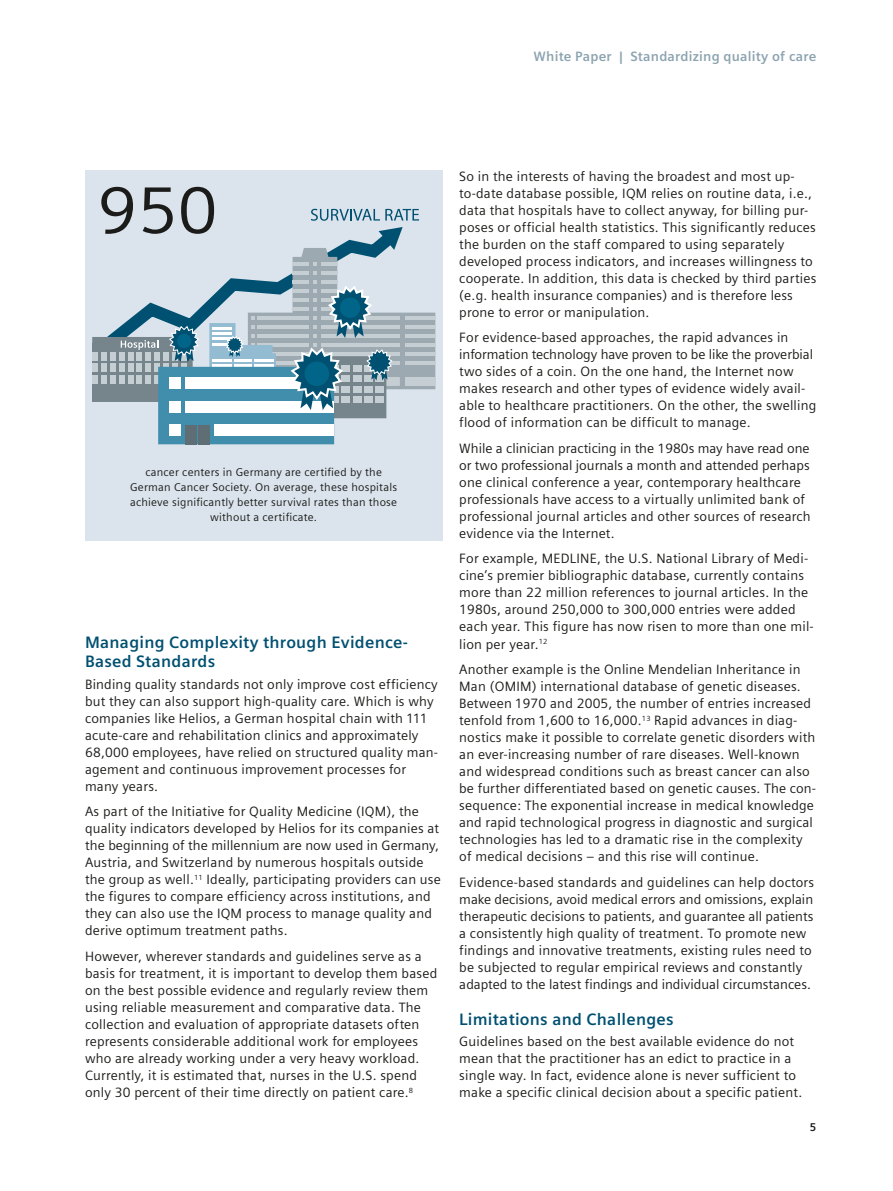
<style>
.page{position:relative;width:893px;height:1191px;background:#fff}
.page>*{position:absolute;margin:0;border:0;box-sizing:border-box;transform-origin:0 0}
.t1{font:66px "Siemens Sans";color:#1b1b19;scale:1.05 1}
.t2{font:700 16.5px/19.2px "Siemens Sans";letter-spacing:.015em;color:#005071}
.t3{font:13.5px/17px "Siemens Sans";letter-spacing:.015em;color:#1b1b19}
.t4{font:700 13.5px "Siemens Sans";letter-spacing:.015em;color:#8ca3b0}
.t5{font:11.25px/14.9px "Siemens Sans";letter-spacing:.02em;color:#1b1b19;text-align:center}
.t6{font:700 11.25px "Siemens Sans";color:#1b1b19}
</style>
<div class="page">
<div style="left:85px;top:170px;width:357px;height:370px;background:#dbe4ec"></div>
<svg style="left:122px;top:299px;width:87px;height:26px"></svg>
<div style="left:158px;top:367px;width:176px;height:77px;background:#418eac"></div>
<div style="left:186px;top:425px;width:11px;height:19px;background:#5f6d75"></div>
<div style="left:198px;top:425px;width:11px;height:19px;background:#5f6d75"></div>
<div style="left:186px;top:378px;width:148px;height:11px;background:#fff"></div>
<div style="left:186px;top:401px;width:148px;height:11px;background:#fff"></div>
<div style="left:215px;top:425px;width:119px;height:11px;background:#fff"></div>
<div style="left:169px;top:401px;width:11px;height:11px;background:#fff"></div>
<div style="left:169px;top:425px;width:11px;height:11px;background:#fff"></div>
<svg style="left:92px;top:325px;width:108px;height:77px"></svg>
<svg style="left:209px;top:227px;width:226px;height:191px"></svg>
<svg style="left:311px;top:209px;width:108px;height:12px"></svg>
<div style="left:305px;top:361px;width:24px;height:25px;background:#006588;border-radius:50%"></div>
<div style="left:340px;top:297px;width:20px;height:21px;background:#006588;border-radius:50%"></div>
<div style="left:177px;top:334px;width:14px;height:14px;background:#006588;border-radius:50%"></div>
<p class="t4" style="left:534px;top:49px;width:284px">White Paper | Standardizing quality of care</p>
<h1 class="t1" style="left:98px;top:173px;width:116px">950</h1>
<p class="t5" style="left:130px;top:465px;width:269px">cancer centers in Germany are certified by the German Cancer Society. On average, these hospitals achieve significantly better survival rates than those without a certificate.</p>
<p class="t2" style="left:85px;top:633px;width:324px">Managing Complexity through Evidence-<br>Based Standards</p>
<p class="t3" style="left:85px;top:675px;width:355px">Binding quality standards not only improve cost efficiency but they can also support high-quality care. Which is why companies like Helios, a German hospital chain with 111 acute-care and rehabilitation clinics and approximately 68,000 employees, have relied on structured quality man&shy;agement and continuous improvement processes for many years.</p>
<p class="t3" style="left:85px;top:803px;width:357px">As part of the Initiative for Quality Medicine (IQM), the quality indicators developed by Helios for its companies at the beginning of the millennium are now used in Germany, Austria, and Switzerland by numerous hospitals outside the group as well.<sup>11</sup> Ideally, participating providers can use the figures to compare efficiency across institutions, and they can also use the IQM process to manage quality and derive optimum treatment paths.</p>
<p class="t3" style="left:85px;top:948px;width:354px">However, wherever standards and guidelines serve as a basis for treatment, it is important to develop them based on the best possible evidence and regularly review them using reliable measurement and comparative data. The collection and evaluation of appropriate datasets often represents considerable additional work for employees who are already working under a very heavy workload.<br>Currently, it is estimated that, nurses in the U.S. spend only 30 percent of their time directly on patient care.<sup>8</sup></p>
<p class="t3" style="left:459px;top:167px;width:359px">So in the interests of having the broadest and most up&shy;to-date database possible, IQM relies on routine data, i.e., data that hospitals have to collect anyway, for billing pur&shy;poses or official health statistics. This significantly reduces the burden on the staff compared to using separately developed process indicators, and increases willingness to cooperate. In addition, this data is checked by third parties (e.g. health insurance companies) and is therefore less prone to error or manipulation.</p>
<p class="t3" style="left:459px;top:329px;width:359px">For evidence-based approaches, the rapid advances in information technology have proven to be like the proverbial two sides of a coin. On the one hand, the Internet now makes research and other types of evidence widely avail&shy;able to healthcare practitioners. On the other, the swelling flood of information can be difficult to manage.</p>
<p class="t3" style="left:459px;top:440px;width:353px">While a clinician practicing in the 1980s may have read one or two professional journals a month and attended perhaps one clinical conference a year, contemporary healthcare professionals have access to a virtually unlimited bank of professional journal articles and other sources of research evidence via the Internet.</p>
<p class="t3" style="left:459px;top:550px;width:356px">For example, MEDLINE, the U.S. National Library of Medi&shy;cine’s premier bibliographic database, currently contains more than 22 million references to journal articles. In the 1980s, around 250,000 to 300,000 entries were added each year. This figure has now risen to more than one mil&shy;lion per year.<sup>12</sup></p>
<p class="t3" style="left:459px;top:661px;width:358px">Another example is the Online Mendelian Inheritance in Man (OMIM) international database of genetic diseases.<br>Between 1970 and 2005, the number of entries increased tenfold from 1,600 to 16,000.<sup>13</sup> Rapid advances in diag&shy;nostics make it possible to correlate genetic disorders with an ever-increasing number of rare diseases. Well-known and widespread conditions such as breast cancer can also be further differentiated based on genetic causes. The con&shy;sequence: The exponential increase in medical knowledge and rapid technological progress in diagnostic and surgical technologies has led to a dramatic rise in the complexity of medical decisions – and this rise will continue.</p>
<p class="t3" style="left:459px;top:873px;width:356px">Evidence-based standards and guidelines can help doctors make decisions, avoid medical errors and omissions, explain therapeutic decisions to patients, and guarantee all patients a consistently high quality of treatment. To promote new findings and innovative treatments, existing rules need to be subjected to regular empirical reviews and constantly adapted to the latest findings and individual circumstances.</p>
<p class="t2" style="left:459px;top:1009px;width:216px">Limitations and Challenges</p>
<p class="t3" style="left:459px;top:1033px;width:345px">Guidelines based on the best available evidence do not mean that the practitioner has an edict to practice in a single way. In fact, evidence alone is never sufficient to make a specific clinical decision about a specific patient.</p>
<p class="t6" style="left:810px;top:1120px;width:8px">5</p>
</div>
